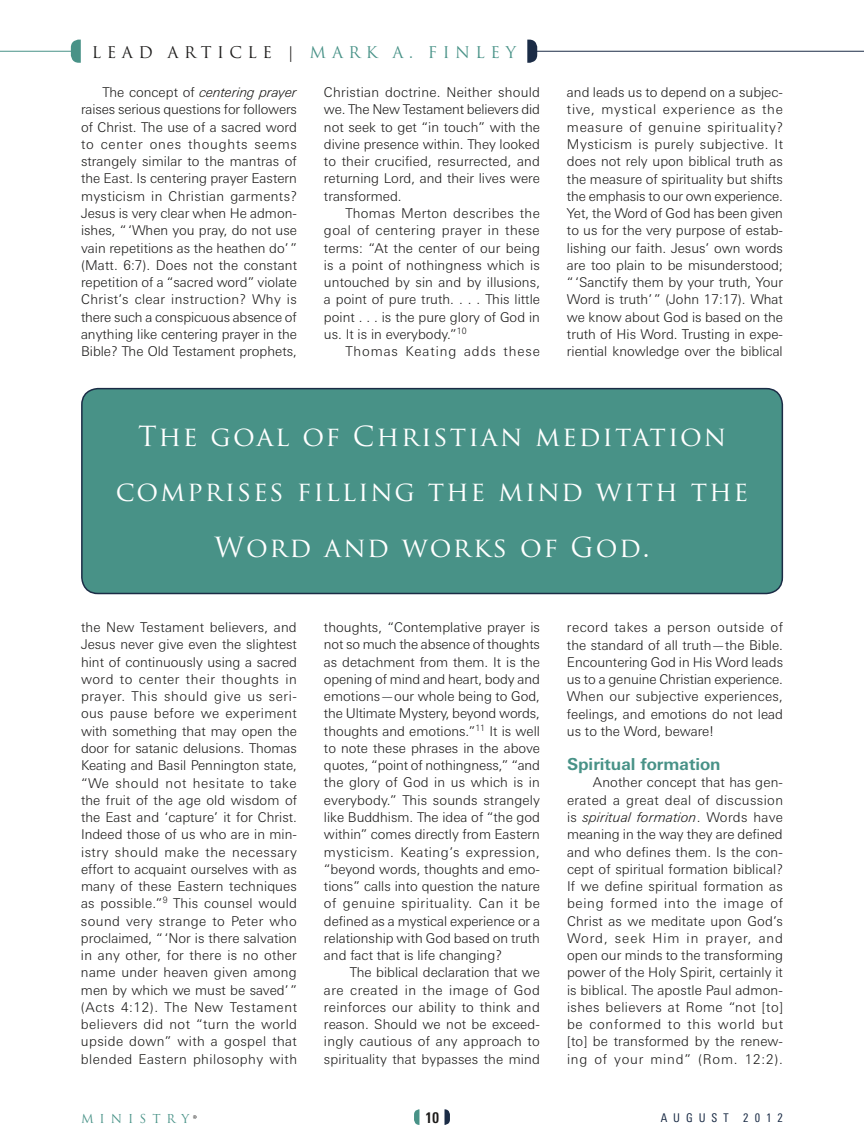
<style>
.page{position:relative;width:864px;height:1148px;background:#fff}
.page>*{position:absolute;margin:0;border:0;box-sizing:border-box;transform-origin:0 0}
.t1{font:27px/55.5px "Trajan Pro";letter-spacing:.075em;color:#fff;text-align:center}
.t2{font:700 16.5px "Linotype Univers Basic";color:#489287}
.t3{font:15.75px "Trajan Pro";letter-spacing:.35em;color:#1c1b1a}
.t4{font:700 condensed 15px "Linotype Univers";color:#1c1b1a}
.t5{font:300 13.5px/17.2px "Linotype Univers Basic";color:#1c1b1a;text-align:justify}
.t6{font:300 13.5px "Linotype Univers Basic";letter-spacing:.07em;color:#1c1b1a}
.t7{font:condensed 12px "Linotype Univers";letter-spacing:.5em;color:#1b2c46}
.t8{font:12px "Trajan Pro";letter-spacing:.5em;color:#489287}
.s1{color:#489287}
.s2{font-style:italic}
</style>
<div class="page">
<svg style="left:414px;top:1109px;width:5px;height:15px"></svg>
<svg style="left:445px;top:1109px;width:5px;height:15px"></svg>
<svg style="left:193px;top:1115px;width:4px;height:3px"></svg>
<svg style="left:71px;top:40px;width:10px;height:23px"></svg>
<hr style="left:0;top:51px;width:72px;height:1px;background:#489287">
<hr style="left:532px;top:51px;width:332px;height:1px;background:#1b2c46">
<svg style="left:527px;top:40px;width:10px;height:23px"></svg>
<div style="left:82px;top:388px;width:700px;height:205px;background:#489287;border-radius:16px"></div>
<div style="left:81px;top:388px;width:702px;height:206px;border:2px solid #1b2c46;border-radius:16px"></div>
<p class="t3" style="left:92px;top:42px;width:367px">LEAD ARTICLE | <span class="s1">Mar k A. Finley</span></p>
<p class="t5" style="left:81px;top:84px;width:218px;text-indent:22px">The concept of <span class="s2">centering prayer </span>raises serious questions for followers of Christ. The use of a sacred word to center ones thoughts seems strangely similar to the mantras of the East. Is centering prayer Eastern mysticism in Christian garments?<br>Jesus is very clear when He admon&shy;ishes, “ ‘When you pray, do not use vain repetitions as the heathen do’ ” (Matt. 6:7). Does not the constant repetition of a “sacred word” violate Christ’s clear instruction? Why is there such a conspicuous absence of anything like centering prayer in the Bible? The Old Testament prophets,</p>
<p class="t5" style="left:324px;top:84px;width:218px">Christian doctrine. Neither should we. The New Testament believers did not seek to get “in touch” with the divine presence within. They looked to their crucified, resurrected, and returning Lord, and their lives were transformed.</p>
<p class="t5" style="left:324px;top:204px;width:218px;text-indent:22px">Thomas Merton describes the goal of centering prayer in these terms: “At the center of our being is a point of nothingness which is untouched by sin and by illusions, a point of pure truth. . . . This little point . . . is the pure glory of God in us. It is in everybody.”<sup>10</sup></p>
<p class="t6" style="left:346px;top:343px;width:196px">Thomas Keating adds these</p>
<p class="t5" style="left:567px;top:84px;width:218px">and leads us to depend on a subjec&shy;tive, mystical experience as the measure of genuine spirituality?<br>Mysticism is purely subjective. It does not rely upon biblical truth as the measure of spirituality but shifts the emphasis to our own experience.<br>Yet, the Word of God has been given to us for the very purpose of estab&shy;lishing our faith. Jesus’ own words are too plain to be misunderstood; “ ‘Sanctify them by your truth, Your Word is truth’ ” (John 17:17). What we know about God is based on the truth of His Word. Trusting in expe&shy;riential knowledge over the biblical</p>
<h1 class="t1" style="left:116px;top:408px;width:634px">The goal of Christian meditation comprises filling the mind with the<br>Word and works of God.</h1>
<p class="t5" style="left:81px;top:618px;width:218px">the New Testament believers, and Jesus never give even the slightest hint of continuously using a sacred word to center their thoughts in prayer. This should give us seri&shy;ous pause before we experiment with something that may open the door for satanic delusions. Thomas Keating and Basil Pennington state, “We should not hesitate to take the fruit of the age old wisdom of the East and ‘capture’ it for Christ.<br>Indeed those of us who are in min&shy;istry should make the necessary effort to acquaint ourselves with as many of these Eastern techniques as possible.”<sup>9</sup> This counsel would sound very strange to Peter who proclaimed, “ ‘Nor is there salvation in any other, for there is no other name under heaven given among men by which we must be saved’ ” (Acts 4:12). The New Testament believers did not “turn the world upside down” with a gospel that blended Eastern philosophy with</p>
<p class="t5" style="left:324px;top:618px;width:218px">thoughts, “Contemplative prayer is not so much the absence of thoughts as detachment from them. It is the opening of mind and heart, body and emotions—our whole being to God, the Ultimate Mystery, beyond words, thoughts and emotions.”<sup>11</sup> It is well to note these phrases in the above quotes, “point of nothingness,” “and the glory of God in us which is in everybody.” This sounds strangely like Buddhism. The idea of “the god within” comes directly from Eastern mysticism. Keating’s expression, “beyond words, thoughts and emo&shy;tions” calls into question the nature of genuine spirituality. Can it be defined as a mystical experience or a relationship with God based on truth and fact that is life changing?</p>
<p class="t5" style="left:324px;top:963px;width:218px;text-indent:26px">The biblical declaration that we are created in the image of God reinforces our ability to think and reason. Should we not be exceed&shy;ingly cautious of any approach to spirituality that bypasses the mind</p>
<p class="t5" style="left:567px;top:618px;width:218px">record takes a person outside of the standard of all truth—the Bible.<br>Encountering God in His Word leads us to a genuine Christian experience.<br>When our subjective experiences, feelings, and emotions do not lead us to the Word, beware!</p>
<p class="t2" style="left:567px;top:754px;width:155px">Spiritual formation</p>
<p class="t5" style="left:567px;top:774px;width:218px;text-indent:26px">Another concept that has gen&shy;erated a great deal of discussion is <span class="s2">spiritual formation</span>. Words have meaning in the way they are defined and who defines them. Is the con&shy;cept of spiritual formation biblical?<br>If we define spiritual formation as being formed into the image of Christ as we meditate upon God’s Word, seek Him in prayer, and open our minds to the transforming power of the Holy Spirit, certainly it is biblical. The apostle Paul admon&shy;ishes believers at Rome “not [to] be conformed to this world but [to] be transformed by the renew&shy;ing of your mind” (Rom. 12:2).</p>
<p class="t8" style="left:81px;top:1111px;width:110px">MINISTRY</p>
<p class="t4" style="left:425px;top:1108px;width:16px">10</p>
<p class="t7" style="left:661px;top:1110px;width:124px">AUGUST 2012</p>
</div>
